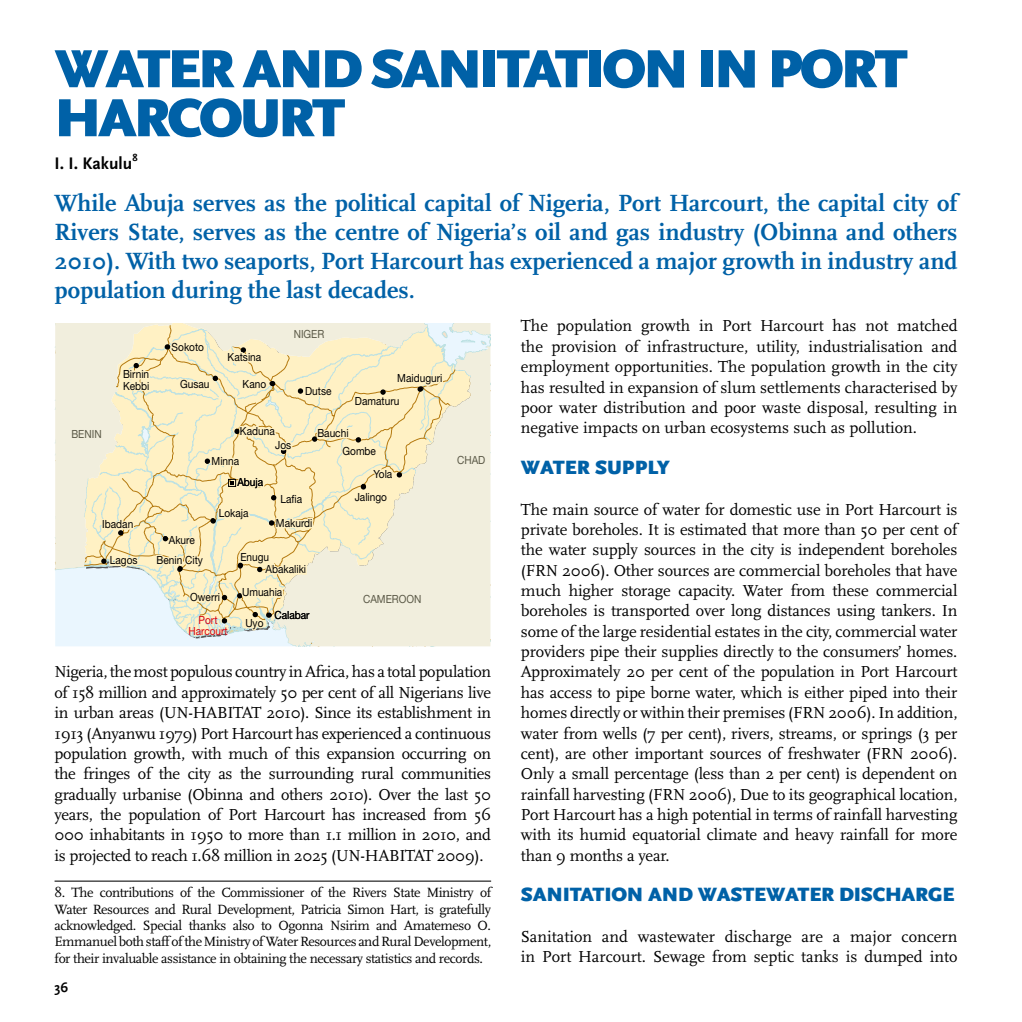
<style>
.page{position:relative;width:1022px;height:1022px;background:#fff}
.page>*{position:absolute;margin:0;border:0;box-sizing:border-box;transform-origin:0 0}
.t1{font:900 56px/49px "Scala Sans";letter-spacing:-.055em;color:#0061a7}
.t2{font:700 24.5px/28.9px "Scala";color:#0061a7;text-align:justify}
.t3{font:900 20.12px "Scala Sans";letter-spacing:-.01em;color:#0061a7}
.t4{font:700 17.5px "Scala Sans";color:#000}
.t5{font:16.62px/20.3px "Scala";color:#000;text-align:justify}
.t6{font:14px/16.3px "Scala";letter-spacing:-.03em;color:#000;text-align:justify}
.t7{font:700 14px "Scala Sans";color:#000}
.t8{font:11.2px/11.2px "Helvetica Neue";color:#000;scale:.9 1}
.t9{font:11.2px "Helvetica Neue";color:#5b5947;scale:.9 1}
.t10{font:11.2px/11.2px "Helvetica Neue";color:#dc0711;text-align:center;scale:.9 1}
.t11{font:700 10.5px "Scala Sans";color:#000}
</style>
<div class="page">
<svg style="left:55px;top:323px;width:436px;height:323px;background:#f2ecce"></svg>
<hr style="left:55px;top:881px;width:436px;height:1px;background:#000">
<h1 class="t1" style="left:55px;top:47px;width:855px">WATER AND SANITATION IN PORT<br>HARCOURT</h1>
<p class="t4" style="left:55px;top:154px;width:79px">I. I. Kakulu</p>
<p class="t11" style="left:132px;top:152px;width:7px">8</p>
<p class="t2" style="left:55px;top:189px;width:904px">While Abuja serves as the political capital of Nigeria, Port Harcourt, the capital city of Rivers State, serves as the centre of Nigeria’s oil and gas industry (Obinna and others 2010). With two seaports, Port Harcourt has experienced a major growth in industry and population during the last decades.</p>
<p class="t9" style="left:71px;top:428px;width:35px">BENIN</p>
<p class="t8" style="left:123px;top:369px;width:31px">Birnin<br>Kebbi</p>
<p class="t8" style="left:172px;top:341px;width:37px">Sokoto</p>
<p class="t8" style="left:180px;top:379px;width:34px">Gusau</p>
<p class="t8" style="left:228px;top:351px;width:39px">Katsina</p>
<p class="t9" style="left:294px;top:327px;width:36px">NIGER</p>
<p class="t8" style="left:243px;top:379px;width:28px">Kano</p>
<p class="t8" style="left:397px;top:373px;width:52px">Maiduguri</p>
<p class="t8" style="left:305px;top:385px;width:31px">Dutse</p>
<p class="t8" style="left:355px;top:395px;width:51px">Damaturu</p>
<p class="t8" style="left:240px;top:425px;width:40px">Kaduna</p>
<p class="t8" style="left:317px;top:427px;width:36px">Bauchi</p>
<p class="t8" style="left:212px;top:455px;width:32px">Minna</p>
<p class="t8" style="left:237px;top:476px;width:30px">Abuja</p>
<p class="t8" style="left:275px;top:439px;width:19px">Jos</p>
<p class="t8" style="left:280px;top:493px;width:26px">Lafia</p>
<p class="t8" style="left:342px;top:445px;width:39px">Gombe</p>
<p class="t8" style="left:373px;top:468px;width:22px">Yola</p>
<p class="t8" style="left:355px;top:491px;width:37px">Jalingo</p>
<p class="t8" style="left:102px;top:519px;width:36px">Ibadan</p>
<p class="t8" style="left:169px;top:534px;width:30px">Akure</p>
<p class="t8" style="left:110px;top:555px;width:32px">Lagos</p>
<p class="t8" style="left:156px;top:554px;width:53px">Benin City</p>
<p class="t8" style="left:219px;top:508px;width:35px">Lokaja</p>
<p class="t8" style="left:240px;top:551px;width:34px">Enugu</p>
<p class="t8" style="left:276px;top:517px;width:42px">Makurdi</p>
<p class="t8" style="left:266px;top:564px;width:47px">Abakaliki</p>
<p class="t8" style="left:190px;top:591px;width:35px">Owerri</p>
<p class="t10" style="left:188px;top:614px;width:45px">Port<br>Harcourt</p>
<p class="t8" style="left:242px;top:586px;width:46px">Umuahia</p>
<p class="t8" style="left:245px;top:617px;width:22px">Uyo</p>
<p class="t8" style="left:274px;top:609px;width:41px">Calabar</p>
<p class="t9" style="left:363px;top:592px;width:66px">CAMEROON</p>
<p class="t9" style="left:457px;top:453px;width:33px">CHAD</p>
<p class="t5" style="left:55px;top:662px;width:438px">Nigeria, the most populous country in Africa, has a total population of 158 million and approximately 50 per cent of all Nigerians live in urban areas (UN-HABITAT 2010). Since its establishment in 1913 (Anyanwu 1979) Port Harcourt has experienced a continuous population growth, with much of this expansion occurring on the fringes of the city as the surrounding rural communities gradually urbanise (Obinna and others 2010). Over the last 50 years, the population of Port Harcourt has increased from 56<br>000 inhabitants in 1950 to more than 1.1 million in 2010, and is projected to reach 1.68 million in 2025 (UN-HABITAT 2009).</p>
<p class="t6" style="left:55px;top:885px;width:438px">8. The contributions of the Commissioner of the Rivers State Ministry of Water Resources and Rural Development, Patricia Simon Hart, is gratefully acknowledged. Special thanks also to Ogonna Nsirim and Amatemeso O.<br>Emmanuel both staff of the Ministry of Water Resources and Rural Development, for their invaluable assistance in obtaining the necessary statistics and records.</p>
<p class="t7" style="left:54px;top:980px;width:15px">36</p>
<p class="t5" style="left:521px;top:316px;width:438px">The population growth in Port Harcourt has not matched the provision of infrastructure, utility, industrialisation and employment opportunities. The population growth in the city has resulted in expansion of slum settlements characterised by poor water distribution and poor waste disposal, resulting in negative impacts on urban ecosystems such as pollution.</p>
<p class="t3" style="left:521px;top:456px;width:151px">WATER SUPPLY</p>
<p class="t5" style="left:521px;top:499px;width:438px">The main source of water for domestic use in Port Harcourt is private boreholes. It is estimated that more than 50 per cent of the water supply sources in the city is independent boreholes (FRN 2006). Other sources are commercial boreholes that have much higher storage capacity. Water from these commercial boreholes is transported over long distances using tankers. In some of the large residential estates in the city, commercial water providers pipe their supplies directly to the consumers’ homes.<br>Approximately 20 per cent of the population in Port Harcourt has access to pipe borne water, which is either piped into their homes directly or within their premises (FRN 2006). In addition, water from wells (7 per cent), rivers, streams, or springs (3 per cent), are other important sources of freshwater (FRN 2006).<br>Only a small percentage (less than 2 per cent) is dependent on rainfall harvesting (FRN 2006), Due to its geographical location, Port Harcourt has a high potential in terms of rainfall harvesting with its humid equatorial climate and heavy rainfall for more than 9 months a year.</p>
<p class="t3" style="left:521px;top:884px;width:435px">SANITATION AND WASTEWATER DISCHARGE</p>
<p class="t5" style="left:521px;top:927px;width:438px">Sanitation and wastewater discharge are a major concern in Port Harcourt. Sewage from septic tanks is dumped into</p>
</div>
